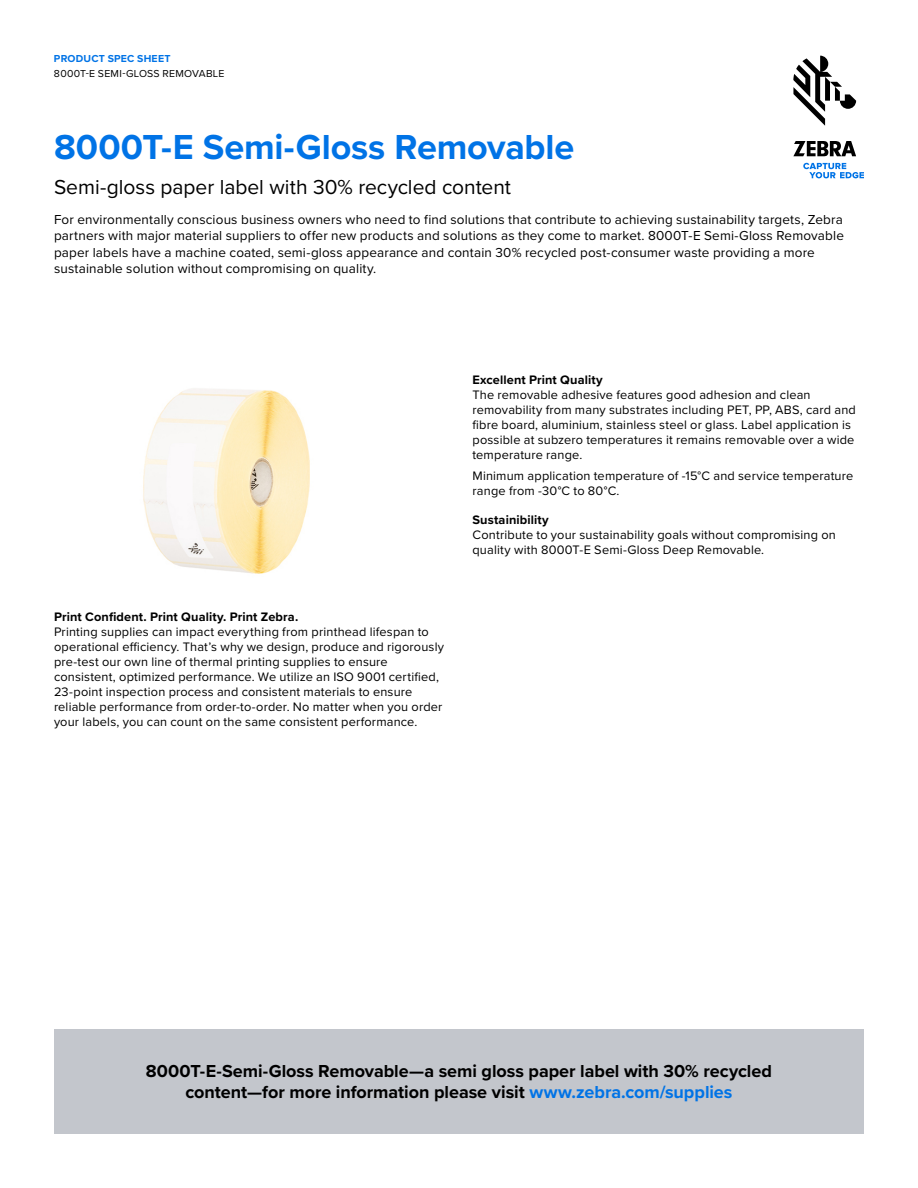
<style>
.page{position:relative;width:918px;height:1188px;background:#fff}
.page>*{position:absolute;margin:0;border:0;box-sizing:border-box;transform-origin:0 0}
.t1{font:700 36px "Proxima Nova";letter-spacing:-.005em;color:#0073e6}
.t2{font:21px "Proxima Nova";color:#000}
.t3{font:700 18px/21px "Proxima Nova";letter-spacing:-.005em;color:#000;text-align:center}
.t4{font:13.5px/16.5px "Proxima Nova";letter-spacing:.01em;color:#000}
.t5{font:12.75px/15px "Proxima Nova";letter-spacing:.015em;color:#000}
.t6{font:700 12.75px "Proxima Nova";letter-spacing:.01em;color:#000}
.t7{font:10.5px "Proxima Nova";letter-spacing:.025em;color:#000}
.t8{font:700 10.5px "Proxima Nova";letter-spacing:.02em;color:#0073e6}
.s1{color:#0073e6}
</style>
<div class="page">
<svg style="left:793px;top:56px;width:63px;height:70px"></svg>
<svg style="left:793px;top:141px;width:63px;height:15px"></svg>
<svg style="left:803px;top:163px;width:61px;height:15px"></svg>
<div style="left:54px;top:1030px;width:810px;height:104px;background:#c3c6cc"></div>
<img style="left:143px;top:388px;width:167px;height:186px">
<p class="t8" style="left:54px;top:51px;width:118px">PRODUCT SPEC SHEET</p>
<p class="t7" style="left:54px;top:65px;width:172px">8000T-E SEMI-GLOSS REMOVABLE</p>
<h1 class="t1" style="left:54px;top:120px;width:522px">8000T-E Semi-Gloss Removable</h1>
<h2 class="t2" style="left:54px;top:171px;width:459px">Semi-gloss paper label with 30% recycled content</h2>
<p class="t4" style="left:54px;top:210px;width:791px">For environmentally conscious business owners who need to find solutions that contribute to achieving sustainability targets, Zebra partners with major material suppliers to offer new products and solutions as they come to market. 8000T-E Semi-Gloss Removable paper labels have a machine coated, semi-gloss appearance and contain 30% recycled post-consumer waste providing a more sustainable solution without compromising on quality.</p>
<p class="t6" style="left:54px;top:607px;width:246px">Print Confident. Print Quality. Print Zebra.</p>
<p class="t5" style="left:54px;top:624px;width:392px">Printing supplies can impact everything from printhead lifespan to operational efficiency. That’s why we design, produce and rigorously pre-test our own line of thermal printing supplies to ensure consistent, optimized performance. We utilize an ISO 9001 certified, 23-point inspection process and consistent materials to ensure reliable performance from order-to-order. No matter when you order your labels, you can count on the same consistent performance.</p>
<p class="t6" style="left:473px;top:370px;width:132px">Excellent Print Quality</p>
<p class="t5" style="left:473px;top:386px;width:385px">The removable adhesive features good adhesion and clean removability from many substrates including PET, PP, ABS, card and fibre board, aluminium, stainless steel or glass. Label application is possible at subzero temperatures it remains removable over a wide temperature range.</p>
<p class="t5" style="left:473px;top:468px;width:382px">Minimum application temperature of -15°C and service temperature range from -30°C to 80°C.</p>
<p class="t6" style="left:473px;top:510px;width:78px">Sustainibility</p>
<p class="t5" style="left:473px;top:527px;width:365px">Contribute to your sustainability goals without compromising on quality with 8000T-E Semi-Gloss Deep Removable.</p>
<h3 class="t3" style="left:146px;top:1060px;width:627px">8000T-E-Semi-Gloss Removable—a semi gloss paper label with 30% recycled content—for more information please visit <span class="s1">www.zebra.com/supplies</span></h3>
</div>
